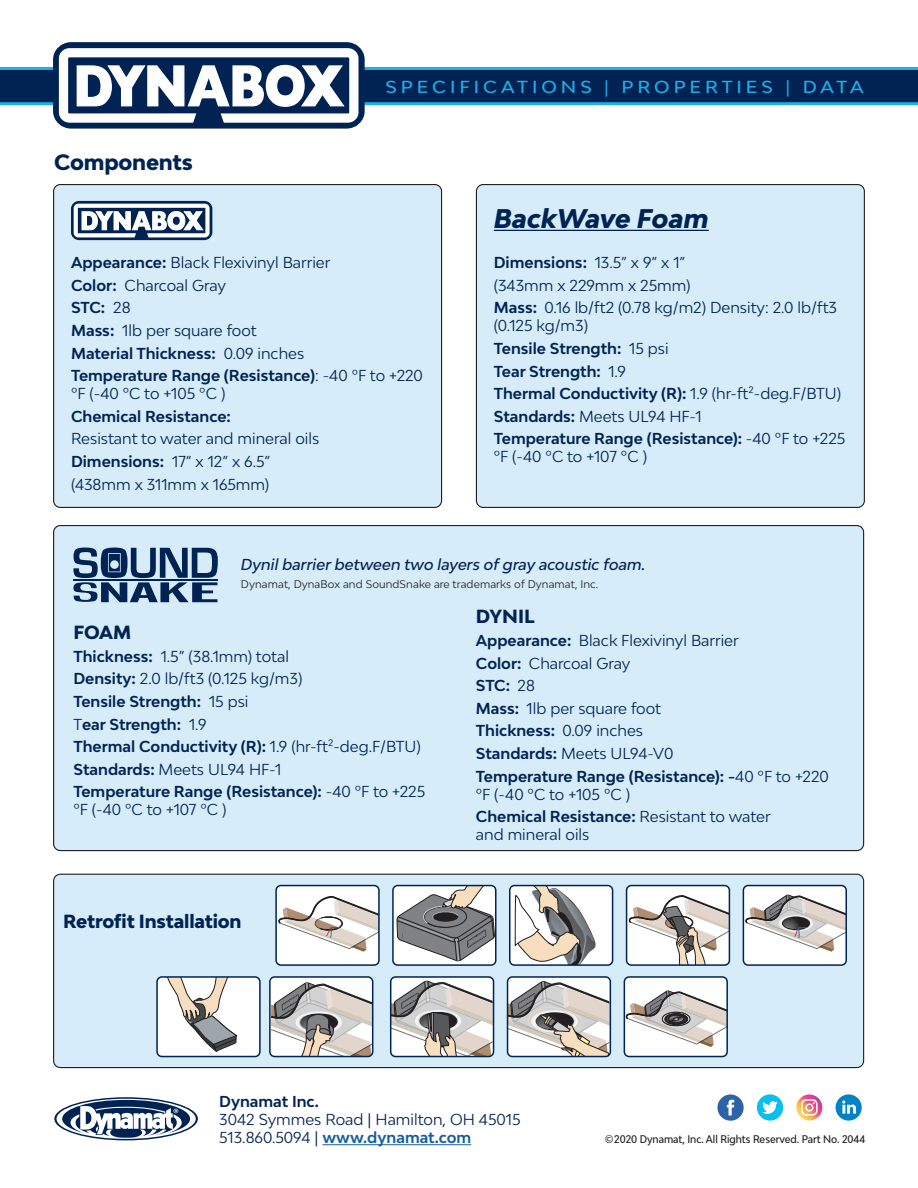
<style>
.page{position:relative;width:918px;height:1188px;background:#fff}
.page>*{position:absolute;margin:0;border:0;box-sizing:border-box;transform-origin:0 0}
.Specs{font:italic 800 25.5px "Bw Modelica";color:#002354}
.Subhead{font:800 21px "Bw Modelica";letter-spacing:-.01em;color:#002354}
.Subhead-2{font:800 18px "Bw Modelica";letter-spacing:-.01em;color:#002354}
.Specs-2{font:800 18px "Bw Modelica";color:#002354}
.t1{font:500 16.5px "Bw Modelica";letter-spacing:.22em;color:#1fb0e6;scale:1.1 1}
.Specs-3{font:15px/18px "Bw Modelica";color:#002354}
.Specs-4{font:700 15px/18px "Bw Modelica";color:#002354}
.Specs-5{font:italic 500 15px "Bw Modelica";color:#002354}
.Specs-6{font:10.5px "Bw Modelica";letter-spacing:.01em;color:#231f20}
.Specs-7{font:500 condensed 10.5px "Bw Modelica";color:#231f20}
.s1{font-weight:400}
.s2{font-weight:700}
.s3{font-weight:700;color:#175d9e}
</style>
<div class="page">
<svg style="left:54px;top:1097px;width:144px;height:43px"></svg>
<svg style="left:57px;top:1099px;width:139px;height:40px"></svg>
<hr style="left:323px;top:1144px;width:148px;height:1px;background:#175d9e">
<div style="left:757px;top:1094px;width:26px;height:27px;background:#0abeee;border-radius:50%"></div>
<svg style="left:762px;top:1101px;width:16px;height:13px"></svg>
<div style="left:717px;top:1094px;width:27px;height:27px;background:#2e63a8;border-radius:50%"></div>
<svg style="left:727px;top:1100px;width:7px;height:15px"></svg>
<svg style="left:796px;top:1094px;width:26px;height:27px"></svg>
<div style="left:836px;top:1094px;width:26px;height:27px;background:#0083c4;border-radius:50%"></div>
<svg style="left:842px;top:1100px;width:14px;height:14px"></svg>
<div style="left:54px;top:874px;width:810px;height:194px;background:#d6ecf9;border-radius:7px"></div>
<div style="left:53px;top:874px;width:811px;height:194px;border:1px solid #231f20;border-radius:7px"></div>
<div style="left:53px;top:42px;width:312px;height:87px;border:15px solid #002354;border-radius:10px"></div>
<svg style="left:0;top:48px;width:918px;height:81px"></svg>
<div style="left:54px;top:526px;width:810px;height:325px;background:#d6ecf9;border-radius:7px"></div>
<div style="left:54px;top:185px;width:388px;height:322px;background:#d6ecf9;border-radius:7px"></div>
<div style="left:53px;top:184px;width:389px;height:324px;border:1px solid #231f20;border-radius:7px"></div>
<div style="left:476px;top:185px;width:388px;height:322px;background:#d6ecf9;border-radius:7px"></div>
<div style="left:476px;top:184px;width:389px;height:324px;border:1px solid #231f20;border-radius:7px"></div>
<div style="left:71px;top:201px;width:141px;height:39px;border:7px solid #002354;border-radius:5px"></div>
<svg style="left:74px;top:204px;width:141px;height:37px;background:#92a2b7"></svg>
<hr style="left:494px;top:230px;width:215px;height:1px;background:#002354">
<svg style="left:73px;top:548px;width:145px;height:54px"></svg>
<svg style="left:278px;top:888px;width:99px;height:75px;background:#e9e5e2"></svg>
<div style="left:275px;top:885px;width:105px;height:81px;border:2px solid #002354;border-radius:5px"></div>
<svg style="left:395px;top:888px;width:99px;height:75px;background:#a8a7a7"></svg>
<div style="left:392px;top:885px;width:105px;height:81px;border:2px solid #002354;border-radius:5px"></div>
<svg style="left:512px;top:887px;width:101px;height:77px;background:#ccc9c4"></svg>
<div style="left:509px;top:885px;width:104px;height:81px;border:2px solid #002354;border-radius:5px"></div>
<svg style="left:629px;top:888px;width:98px;height:75px;background:#dad6d2"></svg>
<div style="left:626px;top:885px;width:104px;height:81px;border:2px solid #002354;border-radius:5px"></div>
<svg style="left:743px;top:887px;width:101px;height:77px;background:#dbd8d6"></svg>
<div style="left:743px;top:885px;width:104px;height:81px;border:2px solid #002354;border-radius:5px"></div>
<svg style="left:158px;top:979px;width:101px;height:78px;background:#e0dedb"></svg>
<div style="left:156px;top:976px;width:105px;height:81px;border:2px solid #002354;border-radius:5px"></div>
<svg style="left:271px;top:978px;width:102px;height:79px;background:#c8c4c0"></svg>
<div style="left:269px;top:976px;width:104px;height:81px;border:2px solid #002354;border-radius:5px"></div>
<svg style="left:392px;top:978px;width:102px;height:79px;background:#c3bfbb"></svg>
<div style="left:390px;top:976px;width:104px;height:81px;border:2px solid #002354;border-radius:5px"></div>
<svg style="left:509px;top:979px;width:100px;height:78px;background:#c8c4bf"></svg>
<div style="left:507px;top:976px;width:104px;height:81px;border:2px solid #002354;border-radius:5px"></div>
<svg style="left:624px;top:978px;width:102px;height:79px;background:#dbd8d6"></svg>
<div style="left:624px;top:976px;width:104px;height:81px;border:2px solid #002354;border-radius:5px"></div>
<p class="Subhead" style="left:54px;top:148px;width:140px">Components</p>
<p class="t1" style="left:385px;top:76px;width:436px">SPECIFICATIONS <span class="s1">|</span> PROPERTIES <span class="s1">|</span> DATA</p>
<p class="Specs" style="left:494px;top:202px;width:217px">BackWave Foam</p>
<p class="Specs-3" style="left:71px;top:253px;width:261px"><span class="s2">Appearance:</span> Black Flexivinyl Barrier</p>
<p class="Specs-3" style="left:71px;top:276px;width:157px"><span class="s2">Color:</span> Charcoal Gray</p>
<p class="Specs-4" style="left:71px;top:298px;width:61px">STC: <span class="s1">28</span></p>
<p class="Specs-3" style="left:71px;top:321px;width:187px"><span class="s2">Mass:</span> 1lb per square foot</p>
<p class="Specs-4" style="left:71px;top:344px;width:235px">Material Thickness: <span class="s1">0.09 inches</span></p>
<p class="Specs-3" style="left:71px;top:366px;width:353px"><span class="s2">Temperature Range (Resistance)</span>: -40 ºF to +220 ºF (-40 ºC to +105 ºC )</p>
<p class="Specs-4" style="left:71px;top:407px;width:161px">Chemical Resistance:</p>
<p class="Specs-3" style="left:71px;top:429px;width:250px">Resistant to water and mineral oils</p>
<p class="Specs-3" style="left:71px;top:452px;width:201px"><span class="s2">Dimensions:</span> 17” x 12” x 6.5”</p>
<p class="Specs-3" style="left:71px;top:475px;width:200px">(438mm x 311mm x 165mm)</p>
<p class="Specs-4" style="left:494px;top:253px;width:193px">Dimensions: <span class="s1">13.5” x 9” x 1”</span></p>
<p class="Specs-3" style="left:494px;top:276px;width:198px">(343mm x 229mm x 25mm)</p>
<p class="Specs-3" style="left:494px;top:298px;width:345px"><span class="s2">Mass:</span> 0.16 lb/ft2 (0.78 kg/m2) Density: 2.0 lb/ft3 (0.125 kg/m3)</p>
<p class="Specs-4" style="left:494px;top:339px;width:176px">Tensile Strength: <span class="s1">15 psi</span></p>
<p class="Specs-4" style="left:494px;top:362px;width:134px">Tear Strength: <span class="s1">1.9</span></p>
<p class="Specs-4" style="left:494px;top:384px;width:349px">Thermal Conductivity (R): <span class="s1">1.9 (hr-ft²-deg.F/BTU)</span></p>
<p class="Specs-3" style="left:494px;top:407px;width:209px"><span class="s2">Standards:</span> Meets UL94 HF-1</p>
<p class="Specs-4" style="left:494px;top:429px;width:353px">Temperature Range (Resistance): <span class="s1">-40 ºF to +225 ºF (-40 ºC to +107 ºC )</span></p>
<p class="Specs-5" style="left:241px;top:554px;width:406px">Dynil barrier between two layers of gray acoustic foam.</p>
<p class="Specs-6" style="left:241px;top:577px;width:359px">Dynamat, DynaBox and SoundSnake are trademarks of Dynamat, Inc.</p>
<p class="Specs-2" style="left:73px;top:621px;width:59px">FOAM</p>
<p class="Specs-3" style="left:73px;top:647px;width:217px"><span class="s2">Thickness:</span> 1.5” (38.1mm) total</p>
<p class="Specs-3" style="left:73px;top:669px;width:230px"><span class="s2">Density:</span> 2.0 lb/ft3 (0.125 kg/m3)</p>
<p class="Specs-4" style="left:73px;top:692px;width:177px">Tensile Strength: <span class="s1">15 psi</span></p>
<p class="Specs-4" style="left:73px;top:715px;width:135px"><span class="s1">T</span>ear Strength: <span class="s1">1.9</span></p>
<p class="Specs-4" style="left:73px;top:737px;width:349px">Thermal Conductivity (R): <span class="s1">1.9 (hr-ft²-deg.F/BTU)</span></p>
<p class="Specs-3" style="left:73px;top:760px;width:209px"><span class="s2">Standards:</span> Meets UL94 HF-1</p>
<p class="Specs-4" style="left:73px;top:782px;width:353px">Temperature Range (Resistance): <span class="s1">-40 ºF to +225 ºF (-40 ºC to +107 ºC )</span></p>
<p class="Subhead-2" style="left:63px;top:910px;width:180px">Retrofit Installation</p>
<p class="Specs-2" style="left:476px;top:605px;width:60px">DYNIL</p>
<p class="Specs-3" style="left:476px;top:631px;width:264px"><span class="s2">Appearance:</span> Black Flexivinyl Barrier</p>
<p class="Specs-3" style="left:476px;top:654px;width:156px"><span class="s2">Color:</span> Charcoal Gray</p>
<p class="Specs-4" style="left:476px;top:676px;width:61px">STC: <span class="s1">28</span></p>
<p class="Specs-3" style="left:476px;top:699px;width:187px"><span class="s2">Mass:</span> 1lb per square foot</p>
<p class="Specs-4" style="left:476px;top:721px;width:169px">Thickness: <span class="s1">0.09 inches</span></p>
<p class="Specs-3" style="left:476px;top:744px;width:199px"><span class="s2">Standards:</span> Meets UL94-V0</p>
<p class="Specs-4" style="left:476px;top:767px;width:355px">Temperature Range (Resistance): -<span class="s1">40 ºF to +220 ºF (-40 ºC to +105 ºC )</span></p>
<p class="Specs-3" style="left:476px;top:807px;width:296px"><span class="s2">Chemical Resistance:</span> Resistant to water and mineral oils</p>
<p class="Specs-3" style="left:219px;top:1092px;width:303px"><span class="s2">Dynamat Inc.<br></span>3042 Symmes Road | Hamilton, OH 45015<br>513.860.5094 | <span class="s3">www.dynamat.com</span></p>
<p class="Specs-7" style="left:605px;top:1133px;width:262px">©2020 Dynamat, Inc. All Rights Reserved. Part No. 2044</p>
</div>
